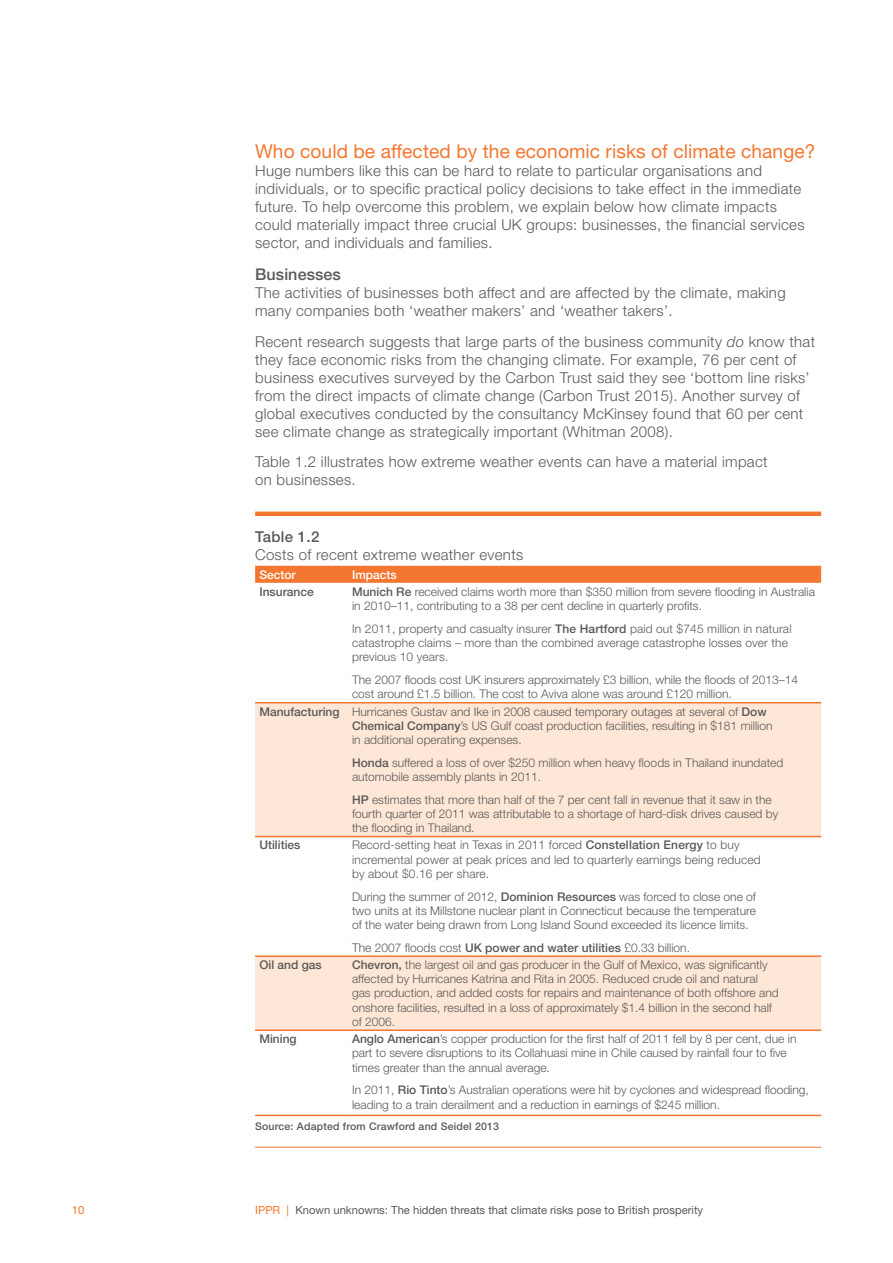
<style>
.page{position:relative;width:893px;height:1263px;background:#fff}
.page>*{position:absolute;margin:0;border:0;box-sizing:border-box;transform-origin:0 0}
.Subhead_1{font:19.2px "Helvetica Neue LT Std";letter-spacing:.005em;color:#f37730}
.Subhead_2{font:500 16.2px "Helvetica Neue LT Std";letter-spacing:.005em;color:#5a5958}
.Body_para{font:300 15px/18px "Helvetica Neue LT Std";letter-spacing:.02em;color:#5a5958}
.Figure_table_header{font:300 15px "Helvetica Neue LT Std";letter-spacing:.02em;color:#5a5958}
.Figure_header_rule_a{font:500 15px "Helvetica Neue LT Std";letter-spacing:.02em;color:#5a5958}
.Table_text_left_alig{font:300 12px/14.2px "Helvetica Neue LT Std";color:#5a5958}
.Table_text_left_alig-2{font:500 12px "Helvetica Neue LT Std";color:#5a5958}
.Table_medium_white_c{font:500 12px "Helvetica Neue LT Std";color:#fff}
.t1{font:11.25px "Helvetica Neue LT Std";color:#5a5958}
.t2{font:11.25px "Helvetica Neue LT Std";color:#f37730}
.Figure_source_note_r{font:500 10.5px "Helvetica Neue LT Std";letter-spacing:.02em;color:#5a5958}
.s1{font-style:italic}
.s2{font-weight:500}
.s3{color:#f37730}
</style>
<div class="page">
<div style="left:255px;top:511px;width:566px;height:5px;background:#f37730"></div>
<hr style="left:255px;top:1147px;width:566px;height:1px;background:#f37730">
<div style="left:255px;top:566px;width:566px;height:17px;background:#f37730"></div>
<svg style="left:255px;top:703px;width:566px;height:326px;fill:#fee7d6"></svg>
<hr style="left:255px;top:1115px;width:93px;height:1px;background:#f37730">
<hr style="left:348px;top:1115px;width:473px;height:1px;background:#f37730">
<hr style="left:255px;top:702px;width:93px;height:1px;background:#f37730">
<hr style="left:348px;top:702px;width:473px;height:1px;background:#f37730">
<hr style="left:255px;top:836px;width:93px;height:1px;background:#f37730">
<hr style="left:348px;top:836px;width:473px;height:1px;background:#f37730">
<hr style="left:255px;top:955px;width:93px;height:2px;background:#f37730">
<hr style="left:348px;top:955px;width:473px;height:2px;background:#f37730">
<hr style="left:255px;top:1029px;width:93px;height:2px;background:#f37730">
<hr style="left:348px;top:1029px;width:473px;height:2px;background:#f37730">
<p class="Subhead_1" style="left:255px;top:140px;width:562px">Who could be affected by the economic risks of climate change?</p>
<p class="Body_para" style="left:255px;top:162px;width:551px">Huge numbers like this can be hard to relate to particular organisations and individuals, or to specific practical policy decisions to take effect in the immediate future. To help overcome this problem, we explain below how climate impacts could materially impact three crucial UK groups: businesses, the financial services sector, and individuals and families.</p>
<p class="Subhead_2" style="left:255px;top:264px;width:87px">Businesses</p>
<p class="Body_para" style="left:255px;top:283px;width:532px">The activities of businesses both affect and are affected by the climate, making many companies both ‘weather makers’ and ‘weather takers’.</p>
<p class="Body_para" style="left:255px;top:332px;width:561px">Recent research suggests that large parts of the business community <span class="s1">do</span> know that they face economic risks from the changing climate. For example, 76 per cent of business executives surveyed by the Carbon Trust said they see ‘bottom line risks’ from the direct impacts of climate change (Carbon Trust 2015). Another survey of global executives conducted by the consultancy McKinsey found that 60 per cent see climate change as strategically important (Whitman 2008).</p>
<p class="Body_para" style="left:255px;top:453px;width:514px">Table 1.2 illustrates how extreme weather events can have a material impact on businesses.</p>
<p class="Figure_header_rule_a" style="left:255px;top:527px;width:66px">Table 1.2</p>
<p class="Figure_table_header" style="left:255px;top:545px;width:270px">Costs of recent extreme weather events</p>
<p class="Table_medium_white_c" style="left:259px;top:567px;width:38px">Sector</p>
<p class="Table_medium_white_c" style="left:352px;top:567px;width:46px">Impacts</p>
<p class="Table_text_left_alig-2" style="left:259px;top:584px;width:56px">Insurance</p>
<p class="Table_text_left_alig" style="left:352px;top:584px;width:464px"><span class="s2">Munich Re</span> received claims worth more than $350 million from severe flooding in Australia in 2010–11, contributing to a 38 per cent decline in quarterly profits.</p>
<p class="Table_text_left_alig" style="left:352px;top:621px;width:441px">In 2011, property and casualty insurer <span class="s2">The Hartford</span> paid out $745 million in natural catastrophe claims – more than the combined average catastrophe losses over the previous 10 years.</p>
<p class="Table_text_left_alig" style="left:352px;top:672px;width:448px">The 2007 floods cost UK insurers approximately £3 billion, while the floods of 2013–14 cost around £1.5 billion. The cost to Aviva alone was around £120 million.</p>
<p class="Table_text_left_alig-2" style="left:259px;top:704px;width:82px">Manufacturing</p>
<p class="Table_text_left_alig" style="left:352px;top:704px;width:422px">Hurricanes Gustav and Ike in 2008 caused temporary outages at several of <span class="s2">Dow<br>Chemical Company</span>’s US Gulf coast production facilities, resulting in $181 million in additional operating expenses.</p>
<p class="Table_text_left_alig" style="left:352px;top:755px;width:433px"><span class="s2">Honda</span> suffered a loss of over $250 million when heavy floods in Thailand inundated automobile assembly plants in 2011.</p>
<p class="Table_text_left_alig" style="left:352px;top:792px;width:428px"><span class="s2">HP</span> estimates that more than half of the 7 per cent fall in revenue that it saw in the fourth quarter of 2011 was attributable to a shortage of hard-disk drives caused by the flooding in Thailand.</p>
<p class="Table_text_left_alig-2" style="left:259px;top:838px;width:43px">Utilities</p>
<p class="Table_text_left_alig" style="left:352px;top:838px;width:410px">Record-setting heat in Texas in 2011 forced <span class="s2">Constellation Energy</span> to buy incremental power at peak prices and led to quarterly earnings being reduced by about $0.16 per share.</p>
<p class="Table_text_left_alig" style="left:352px;top:889px;width:405px;text-align:justify">During the summer of 2012, <span class="s2">Dominion Resources</span> was forced to close one of two units at its Millstone nuclear plant in Connecticut because the temperature of the water being drawn from Long Island Sound exceeded its licence limits.</p>
<p class="Table_text_left_alig" style="left:352px;top:940px;width:339px">The 2007 floods cost <span class="s2">UK power and water utilities</span> £0.33 billion.</p>
<p class="Table_text_left_alig-2" style="left:259px;top:957px;width:64px">Oil and gas</p>
<p class="Table_text_left_alig" style="left:352px;top:957px;width:428px"><span class="s2">Chevron,</span> the largest oil and gas producer in the Gulf of Mexico, was significantly affected by Hurricanes Katrina and Rita in 2005. Reduced crude oil and natural gas production, and added costs for repairs and maintenance of both offshore and onshore facilities, resulted in a loss of approximately $1.4 billion in the second half of 2006.</p>
<p class="Table_text_left_alig-2" style="left:259px;top:1032px;width:39px">Mining</p>
<p class="Table_text_left_alig" style="left:352px;top:1031px;width:446px"><span class="s2">Anglo American</span>’s copper production for the first half of 2011 fell by 8 per cent, due in part to severe disruptions to its Collahuasi mine in Chile caused by rainfall four to five times greater than the annual average.</p>
<p class="Table_text_left_alig" style="left:352px;top:1083px;width:458px">In 2011, <span class="s2">Rio Tinto</span>’s Australian operations were hit by cyclones and widespread flooding, leading to a train derailment and a reduction in earnings of $245 million.</p>
<p class="Figure_source_note_r" style="left:255px;top:1120px;width:245px">Source: Adapted from Crawford and Seidel 2013</p>
<p class="t2" style="left:72px;top:1203px;width:14px">10</p>
<p class="t1" style="left:255px;top:1203px;width:450px"><span class="s3">IPPR |</span> Known unknowns: The hidden threats that climate risks pose to British prosperity</p>
</div>
